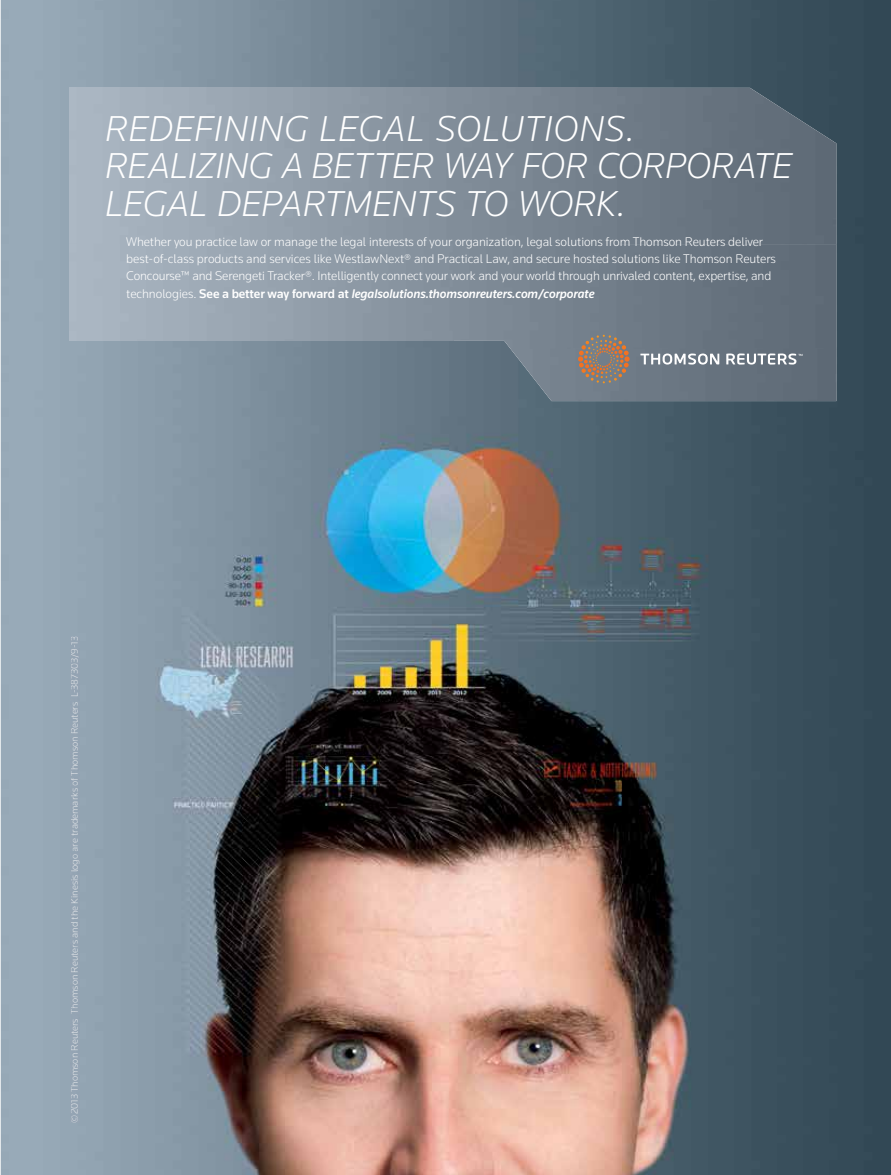
<style>
.page{position:relative;width:891px;height:1175px;background:#fff}
.page>*{position:absolute;margin:0;border:0;box-sizing:border-box;transform-origin:0 0}
.t1{font:italic 300 37.35px/37.3px "Knowledge";color:#fff}
.t2{font:300 13.05px/17.2px "Knowledge";letter-spacing:-.005em;color:#fff}
.t3{font:300 10.2px "Knowledge";color:#e5e7ea}
.s1{font-weight:500}
.s2{font-weight:500;font-style:italic}
.s3{color:#e7e9ec}
</style>
<div class="page">
<img style="left:1px;top:0;width:890px;height:1174px">
<img style="left:69px;top:88px;width:767px;height:156px">
<img style="left:69px;top:244px;width:384px;height:97px">
<img style="left:453px;top:244px;width:383px;height:105px">
<img style="left:511px;top:349px;width:325px;height:52px">
<div style="left:71px;top:636px;width:9px;height:486px;background:#94a4b3"></div>
<svg style="left:640px;top:353px;width:162px;height:11px"></svg>
<svg style="left:582px;top:335px;width:47px;height:26px"></svg>
<h1 class="t1" style="left:105px;top:109px;width:689px">REDEFINING LEGAL SOLUTIONS.<br>REALIZING A BETTER WAY FOR CORPORATE<br>LEGAL DEPARTMENTS TO WORK.</h1>
<p class="t2" style="left:126px;top:234px;width:651px">Whether you practice law or manage the legal interests of your organization, legal solutions from Thomson Reuters deliver best-of-class products and services like WestlawNext® and Practical Law, and secure hosted solutions like Thomson Reuters Concourse™ and Serengeti Tracker®. Intelligently connect your work and your world through unrivaled content, expertise, and technologies. <span class="s1">See a better way forward at</span> <span class="s2">legalsolutions.thomsonreuters.com/corporate</span></p>
<p class="t3" style="left:71px;top:1123px;width:489px;rotate:-90deg">©2013 Thomson Reuters Thomson Reuters and the Kinesis lo<span class="s3">go</span> are trademarks of Thomson Reut<span class="s3">ers</span> L-387303/9-13</p>
</div>
